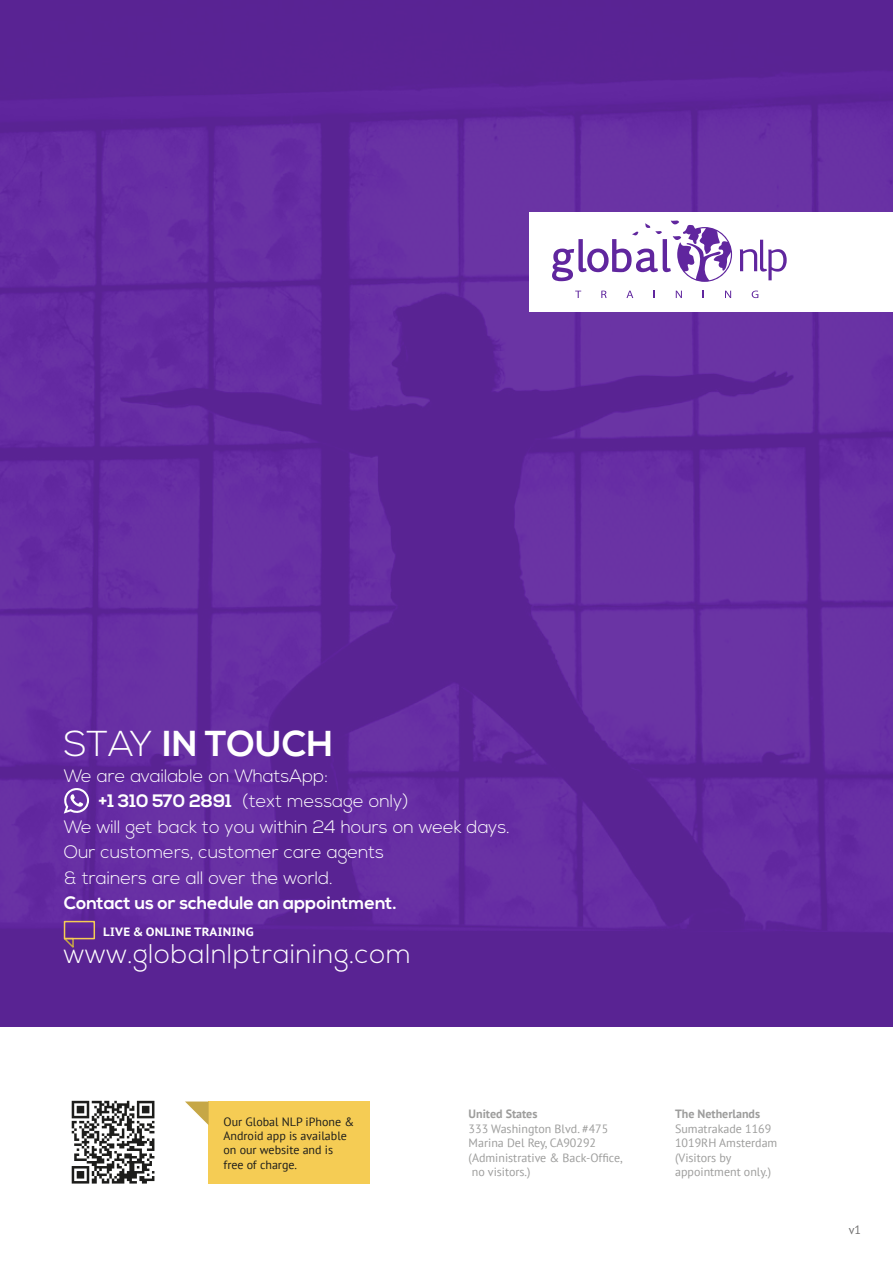
<style>
.page{position:relative;width:893px;height:1263px;background:#fff}
.page>*{position:absolute;margin:0;border:0;box-sizing:border-box;transform-origin:0 0}
.t1{font:700 36px "Nexa";color:#fff}
.t2{font:300 27px "Nexa";letter-spacing:.025em;color:#fff}
.t3{font:300 18px "Nexa";color:#fff}
.t4{font:700 18px "Nexa";color:#fff}
.t5{font:12px/14.4px "PT Sans";color:#9d9d9c}
.t6{font:12px/14.4px "PT Sans";color:#1d1d1b}
.t7{font:700 12px "PT Sans";color:#9d9d9c}
.t8{font:700 12px "PT Sans Caption";letter-spacing:.03em;color:#fff}
.t9{font:12px "PT Sans";color:#706f6f}
.s1{font-weight:300}
.s2{font-weight:700}
</style>
<div class="page">
<img style="left:0;top:0;width:893px;height:1027px">
<div style="left:529px;top:213px;width:364px;height:99px;background:#fff"></div>
<svg style="left:575px;top:291px;width:6px;height:7px"></svg>
<svg style="left:601px;top:291px;width:6px;height:7px"></svg>
<svg style="left:626px;top:291px;width:7px;height:7px"></svg>
<svg style="left:676px;top:291px;width:6px;height:7px"></svg>
<svg style="left:725px;top:291px;width:6px;height:7px"></svg>
<svg style="left:752px;top:291px;width:6px;height:7px"></svg>
<svg style="left:740px;top:240px;width:47px;height:40px"></svg>
<svg style="left:552px;top:220px;width:180px;height:62px"></svg>
<div style="left:209px;top:1101px;width:161px;height:83px;background:#f5cc54"></div>
<svg style="left:185px;top:1101px;width:24px;height:24px"></svg>
<svg style="left:72px;top:1101px;width:82px;height:82px"></svg>
<svg style="left:64px;top:788px;width:25px;height:25px"></svg>
<svg style="left:61px;top:937px;width:14px;height:14px"></svg>
<div style="left:64px;top:921px;width:31px;height:18px;border:2px solid #f5cc54"></div>
<h1 class="t1" style="left:64px;top:723px;width:271px"><span class="s1">STAY</span> IN TOUCH</h1>
<p class="t3" style="left:64px;top:765px;width:266px">We are available on WhatsApp:</p>
<p class="t3" style="left:99px;top:791px;width:311px"><span class="s2">+1 310 570 2891</span> (text message only)</p>
<p class="t3" style="left:64px;top:816px;width:448px">We will get back to you within 24 hours on week days.</p>
<p class="t3" style="left:64px;top:842px;width:322px">Our customers, customer care agents</p>
<p class="t3" style="left:64px;top:867px;width:271px">&amp; trainers are all over the world.</p>
<p class="t4" style="left:64px;top:892px;width:335px">Contact us or schedule an appointment.</p>
<p class="t8" style="left:103px;top:924px;width:152px">LIVE &amp; ONLINE TRAINING</p>
<h2 class="t2" style="left:64px;top:938px;width:349px">www.globalnlptraining.com</h2>
<p class="t6" style="left:224px;top:1114px;width:132px">Our Global NLP iPhone &amp;<br>Android app is available on our website and is free of charge.</p>
<p class="t7" style="left:469px;top:1106px;width:70px">United States</p>
<p class="t5" style="left:469px;top:1121px;width:156px">333 Washington Blvd. #475<br>Marina Del Rey, CA90292 (Administrative &amp; Back-Office, no visitors.)</p>
<p class="t7" style="left:675px;top:1106px;width:87px">The Netherlands</p>
<p class="t5" style="left:675px;top:1121px;width:104px">Sumatrakade 1169<br>1019RH Amsterdam (Visitors by appointment only.)</p>
<p class="t9" style="left:849px;top:1222px;width:14px">v1</p>
</div>
